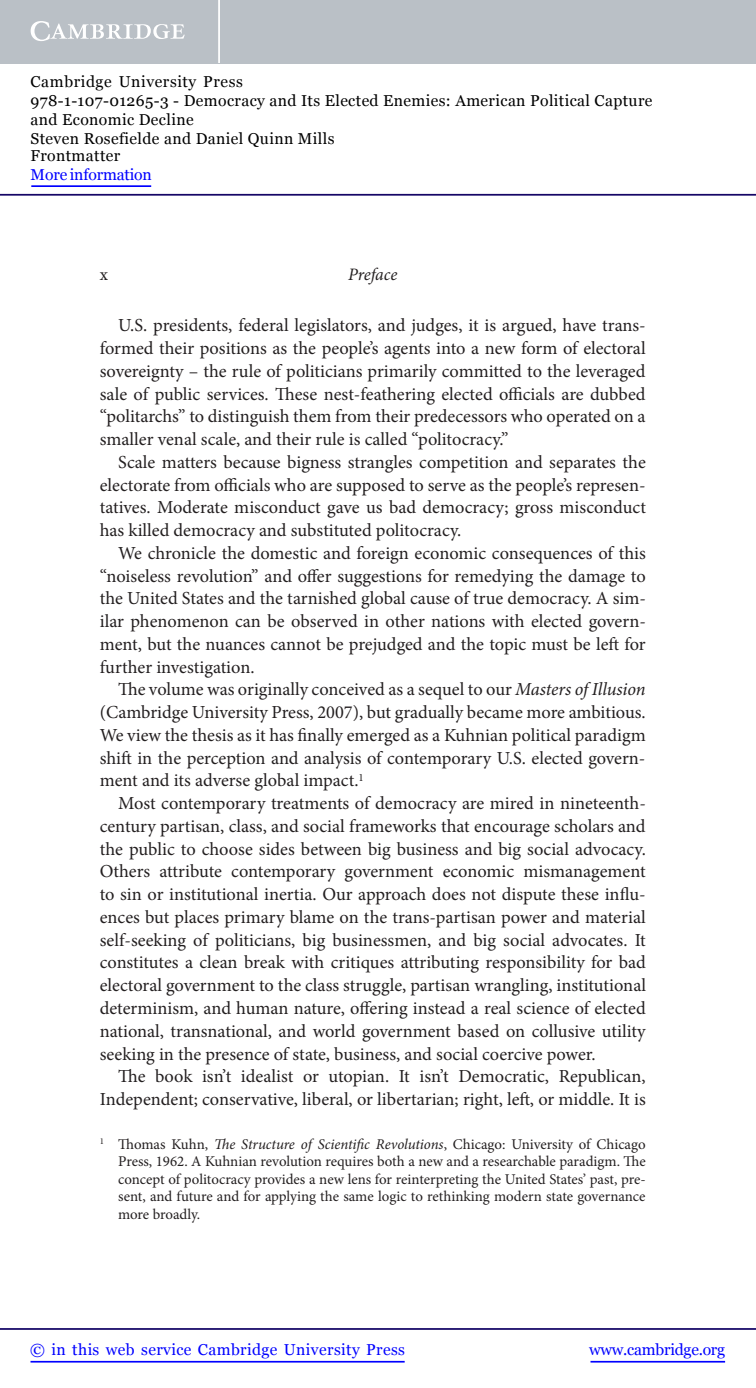
<style>
.page{position:relative;width:756px;height:1388px;background:#fff}
.page>*{position:absolute;margin:0;border:0;box-sizing:border-box;transform-origin:0 0}
.t1{font:18.38px/22.8px "Minion Pro";color:#231f20;text-align:justify}
.t2{font:italic 17.5px "Minion Pro";letter-spacing:-.005em;color:#231f20}
.t3{font:17.5px "Minion Pro";color:#231f20}
.t4{font:15.75px/18.6px "Georgia";letter-spacing:.025em;color:#000}
.t5{font:15.75px "Georgia";letter-spacing:.025em;color:#00f}
.t6{font:15.75px "Georgia";letter-spacing:-.015em;color:#00f}
.t7{font:15.75px "Georgia";letter-spacing:-.01em;color:#00f}
.t8{font:14.88px/17.5px "Minion Pro";color:#231f20;text-align:justify}
.s1{font-style:italic}
</style>
<div class="page">
<hr style="left:591px;top:1361px;width:134px;height:1px;background:#00f">
<hr style="left:0;top:1328px;width:756px;height:2px;background:#150666">
<hr style="left:31px;top:1361px;width:374px;height:1px;background:#00f">
<div style="left:0;top:0;width:756px;height:63px;background:#bac0c6"></div>
<svg style="left:31px;top:21px;width:154px;height:20px"></svg>
<hr style="left:218px;top:0;width:2px;height:63px;background:#fff">
<hr style="left:0;top:194px;width:756px;height:2px;background:#150666">
<hr style="left:31px;top:185px;width:120px;height:2px;background:#00f">
<p class="t4" style="left:31px;top:72px;width:623px">Cambridge University Press<br>978-1-107-01265-3 - Democracy and Its Elected Enemies: American Political Capture and Economic Decline<br>Steven Rosefielde and Daniel Quinn Mills<br>Frontmatter</p>
<p class="t7" style="left:31px;top:166px;width:123px">More information</p>
<p class="t3" style="left:100px;top:267px;width:10px">x</p>
<p class="t2" style="left:348px;top:267px;width:51px">Preface</p>
<p class="t1" style="left:100px;top:316px;width:548px;text-indent:18px">U.S. presidents, federal legislators, and judges, it is argued, have trans&shy;formed their positions as the people’s agents into a new form of electoral sovereignty – the rule of politicians primarily committed to the leveraged sale of public services. These nest-feathering elected officials are dubbed “politarchs” to distinguish them from their predecessors who operated on a smaller venal scale, and their rule is called “politocracy.”</p>
<p class="t1" style="left:100px;top:452px;width:548px;text-indent:18px">Scale matters because bigness strangles competition and separates the electorate from officials who are supposed to serve as the people’s represen&shy;tatives. Moderate misconduct gave us bad democracy; gross misconduct has killed democracy and substituted politocracy.</p>
<p class="t1" style="left:100px;top:543px;width:548px;text-indent:18px">We chronicle the domestic and foreign economic consequences of this “noiseless revolution” and offer suggestions for remedying the damage to the United States and the tarnished global cause of true democracy. A sim&shy;ilar phenomenon can be observed in other nations with elected govern&shy;ment, but the nuances cannot be prejudged and the topic must be left for further investigation.</p>
<p class="t1" style="left:100px;top:680px;width:548px;text-indent:18px">The volume was originally conceived as a sequel to our <span class="s1">Masters of Illusion </span>(Cambridge University Press, 2007), but gradually became more ambitious.<br>We view the thesis as it has finally emerged as a Kuhnian political paradigm shift in the perception and analysis of contemporary U.S. elected govern&shy;ment and its adverse global impact. <sup>1</sup></p>
<p class="t1" style="left:100px;top:793px;width:548px;text-indent:18px">Most contemporary treatments of democracy are mired in nineteenth&shy;century partisan, class, and social frameworks that encourage scholars and the public to choose sides between big business and big social advocacy.<br>Others attribute contemporary government economic mismanagement to sin or institutional inertia. Our approach does not dispute these influ&shy;ences but places primary blame on the trans-partisan power and material self-seeking of politicians, big businessmen, and big social advocates. It constitutes a clean break with critiques attributing responsibility for bad electoral government to the class struggle, partisan wrangling, institutional determinism, and human nature, offering instead a real science of elected national, transnational, and world government based on collusive utility seeking in the presence of state, business, and social coercive power.</p>
<p class="t1" style="left:100px;top:1066px;width:548px;text-align:right">The book isn’t idealist or utopian. It isn’t Democratic, Republican,<br>Independent; conservative, liberal, or libertarian; right, left, or middle. It is</p>
<p class="t8" style="left:118px;top:1136px;width:529px;text-indent:-18px"><sup>1</sup> Thomas Kuhn, <span class="s1">The Structure of Scientific Revolutions</span> , Chicago: University of Chicago Press, 1962 . A Kuhnian revolution requires both a new and a researchable paradigm. The concept of politocracy provides a new lens for reinterpreting the United States’ past, pre&shy;sent, and future and for applying the same logic to rethinking modern state governance more broadly.</p>
<p class="t5" style="left:30px;top:1340px;width:376px">© in this web service Cambridge University Press</p>
<p class="t6" style="left:589px;top:1340px;width:137px">www.cambridge.org</p>
</div>
